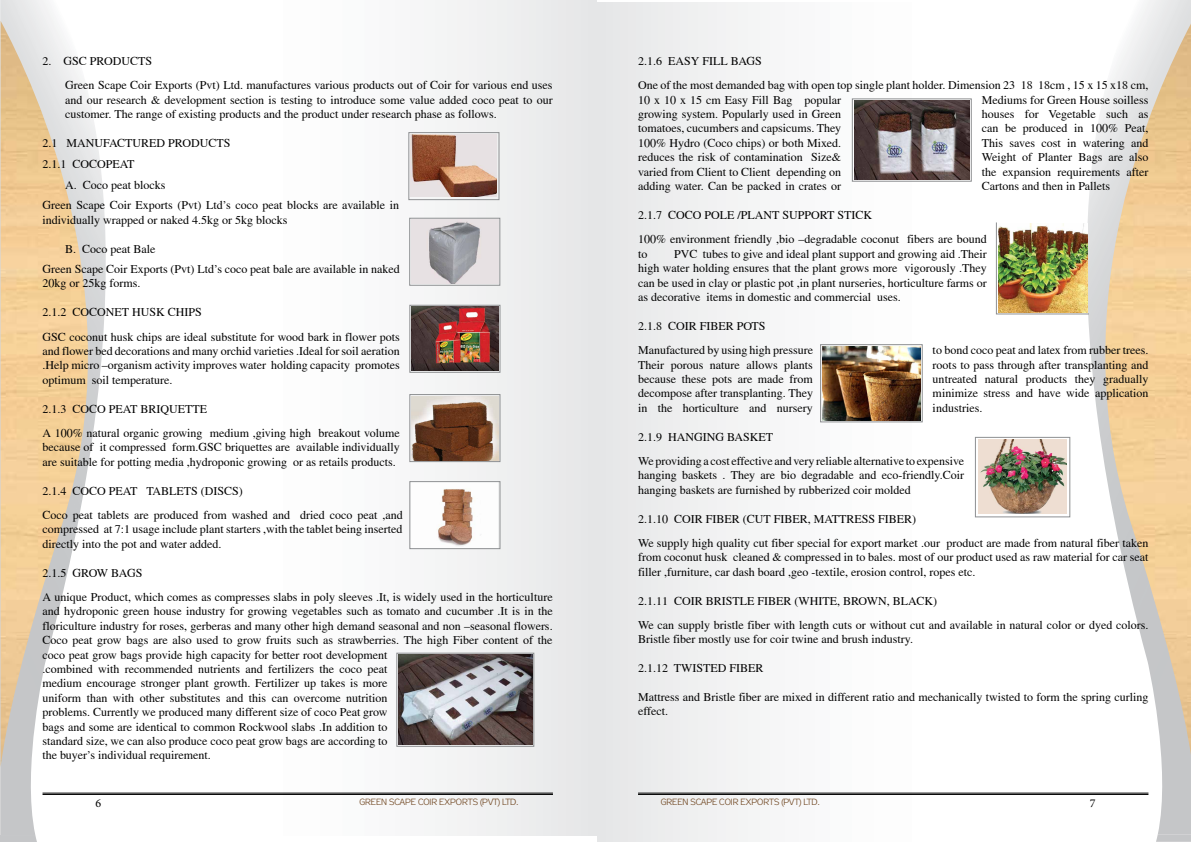
<style>
.page{position:relative;width:1191px;height:842px;background:#fff}
.page>*{position:absolute;margin:0;border:0;box-sizing:border-box;transform-origin:0 0}
.t1{font:12px/14.4px "Times";color:#000}
.t2{font:12px "Minion Pro";color:#000}
.t3{font:9px "Zeppelin 31";color:#754d29}
</style>
<div class="page">
<img style="left:166px;top:0;width:431px;height:835px">
<img style="left:0;top:0;width:37px;height:842px">
<img style="left:1px;top:0;width:106px;height:835px">
<img style="left:1px;top:21px;width:106px;height:746px">
<img style="left:598px;top:3px;width:431px;height:839px">
<img style="left:1029px;top:436px;width:31px;height:82px">
<img style="left:1156px;top:835px;width:35px;height:7px">
<img style="left:1085px;top:0;width:106px;height:835px">
<img style="left:1060px;top:24px;width:131px;height:731px">
<hr style="left:638px;top:794px;width:510px;height:1px;background:#000">
<hr style="left:638px;top:793px;width:510px;height:1px;background:#000">
<hr style="left:43px;top:794px;width:510px;height:1px;background:#000">
<hr style="left:43px;top:793px;width:510px;height:1px;background:#000">
<img style="left:854px;top:101px;width:115px;height:78px">
<img style="left:822px;top:347px;width:98px;height:73px">
<img style="left:978px;top:440px;width:89px;height:74px">
<div style="left:975px;top:437px;width:95px;height:80px;border:1px solid #8e9092"></div>
<div style="left:820px;top:344px;width:102px;height:78px;border:1px solid #8e9092"></div>
<img style="left:996px;top:222px;width:93px;height:92px">
<img style="left:411px;top:135px;width:85px;height:62px">
<img style="left:412px;top:220px;width:86px;height:63px">
<img style="left:412px;top:307px;width:86px;height:63px">
<img style="left:412px;top:396px;width:86px;height:64px">
<img style="left:412px;top:483px;width:86px;height:64px">
<img style="left:399px;top:655px;width:133px;height:89px">
<div style="left:410px;top:305px;width:90px;height:67px;border:1px solid #8e9092"></div>
<div style="left:410px;top:394px;width:90px;height:68px;border:1px solid #8e9092"></div>
<div style="left:410px;top:481px;width:90px;height:68px;border:1px solid #8e9092"></div>
<div style="left:409px;top:218px;width:91px;height:67px;border:1px solid #8e9092"></div>
<div style="left:409px;top:132px;width:90px;height:68px;border:1px solid #8e9092"></div>
<div style="left:397px;top:653px;width:137px;height:93px;border:1px solid #8e9092"></div>
<p class="t1" style="left:65px;top:49px;width:489px;line-height:24.4px;text-indent:-23px">2. GSC PRODUCTS<br>Green Scape Coir Exports (Pvt) Ltd. manufactures various products out of Coir for various end uses</p>
<p class="t1" style="left:65px;top:92px;width:489px">and our research &amp; development section is testing to introduce some value added coco peat to our customer. The range of existing products and the product under research phase as follows.</p>
<p class="t1" style="left:43px;top:132px;width:189px;line-height:21.6px">2.1 MANUFACTURED PRODUCTS<br>2.1.1 COCOPEAT</p>
<p class="t1" style="left:43px;top:175px;width:358px;line-height:20.4px;text-indent:23px">A. Coco peat blocks<br>Green Scape Coir Exports (Pvt) Ltd’s coco peat blocks are available in</p>
<p class="t1" style="left:43px;top:212px;width:246px">individually wrapped or naked 4.5kg or 5kg blocks</p>
<p class="t1" style="left:43px;top:238px;width:359px;line-height:20.4px;text-indent:23px">B. Coco peat Bale<br>Green Scape Coir Exports (Pvt) Ltd’s coco peat bale are available in naked</p>
<p class="t1" style="left:43px;top:276px;width:99px">20kg or 25kg forms.</p>
<p class="t1" style="left:43px;top:300px;width:359px;line-height:24.4px">2.1.2 COCONET HUSK CHIPS<br>GSC coconut husk chips are ideal substitute for wood bark in flower pots</p>
<p class="t1" style="left:43px;top:344px;width:359px;text-align:justify">and flower bed decorations and many orchid varieties .Ideal for soil aeration .Help micro –organism activity improves water holding capacity promotes optimum soil temperature.</p>
<p class="t1" style="left:43px;top:396px;width:359px;line-height:24.4px">2.1.3 COCO PEAT BRIQUETTE<br>A 100% natural organic growing medium ,giving high breakout volume</p>
<p class="t1" style="left:43px;top:440px;width:359px">because of it compressed form.GSC briquettes are available individually are suitable for potting media ,hydroponic growing or as retails products.</p>
<p class="t1" style="left:43px;top:478px;width:362px;line-height:24.4px">2.1.4 COCO PEAT TABLETS (DISCS)<br>Coco peat tablets are produced from washed and dried coco peat ,and</p>
<p class="t1" style="left:43px;top:522px;width:361px">compressed at 7:1 usage include plant starters ,with the tablet being inserted directly into the pot and water added.</p>
<p class="t1" style="left:43px;top:560px;width:511px;line-height:24.4px">2.1.5 GROW BAGS<br>A unique Product, which comes as compresses slabs in poly sleeves .It, is widely used in the horticulture</p>
<p class="t1" style="left:43px;top:604px;width:511px">and hydroponic green house industry for growing vegetables such as tomato and cucumber .It is in the floriculture industry for roses, gerberas and many other high demand seasonal and non –seasonal flowers.<br>Coco peat grow bags are also used to grow fruits such as strawberries. The high Fiber content of the coco peat grow bags provide high capacity for better root development<br>.combined with recommended nutrients and fertilizers the coco peat<br>medium encourage stronger plant growth. Fertilizer up takes is more<br>uniform than with other substitutes and this can overcome nutrition<br>problems. Currently we produced many different size of coco Peat grow<br>bags and some are identical to common Rockwool slabs .In addition to<br>standard size, we can also produce coco peat grow bags are according to<br>the buyer’s individual requirement.</p>
<p class="t1" style="left:638px;top:49px;width:512px;line-height:24.4px">2.1.6 EASY FILL BAGS<br>One of the most demanded bag with open top single plant holder. Dimension 23 ×18 ×18cm , 15 x 15 x18 cm,</p>
<p class="t1" style="left:638px;top:92px;width:205px">10 x 10 x 15 cm Easy Fill Bag popular</p>
<p class="t1" style="left:981px;top:92px;width:168px">Mediums for Green House soilless</p>
<p class="t1" style="left:638px;top:107px;width:205px">growing system. Popularly used in Green</p>
<p class="t1" style="left:981px;top:107px;width:168px">houses for Vegetable such as</p>
<p class="t1" style="left:638px;top:121px;width:205px">tomatoes, cucumbers and capsicums. They</p>
<p class="t1" style="left:981px;top:121px;width:168px">can be produced in 100% Peat,</p>
<p class="t1" style="left:638px;top:136px;width:205px">100% Hydro (Coco chips) or both Mixed.</p>
<p class="t1" style="left:981px;top:136px;width:168px">This saves cost in watering and</p>
<p class="t1" style="left:638px;top:150px;width:205px">reduces the risk of contamination Size&amp;</p>
<p class="t1" style="left:981px;top:150px;width:168px">Weight of Planter Bags are also</p>
<p class="t1" style="left:638px;top:164px;width:205px">varied from Client to Client depending on</p>
<p class="t1" style="left:981px;top:164px;width:168px">the expansion requirements after</p>
<p class="t1" style="left:638px;top:179px;width:205px">adding water. Can be packed in crates or</p>
<p class="t1" style="left:981px;top:179px;width:130px">Cartons and then in Pallets</p>
<p class="t1" style="left:638px;top:203px;width:350px;line-height:24.4px">2.1.7 COCO POLE /PLANT SUPPORT STICK<br>100% environment friendly ,bio –degradable coconut fibers are bound</p>
<p class="t1" style="left:638px;top:246px;width:11px">to</p>
<p class="t1" style="left:638px;top:246px;width:350px;text-align:justify;text-indent:36px">PVC tubes to give and ideal plant support and growing aid .Their high water holding ensures that the plant grows more vigorously .They can be used in clay or plastic pot ,in plant nurseries, horticulture farms or as decorative items in domestic and commercial uses.</p>
<p class="t1" style="left:638px;top:313px;width:176px;line-height:24.4px">2.1.8 COIR FIBER POTS<br>Manufactured by using high pressure</p>
<p class="t1" style="left:932px;top:343px;width:217px">to bond coco peat and latex from rubber trees.</p>
<p class="t1" style="left:638px;top:357px;width:176px">Their porous nature allows plants</p>
<p class="t1" style="left:932px;top:357px;width:217px">roots to pass through after transplanting and</p>
<p class="t1" style="left:638px;top:372px;width:176px">because these pots are made from</p>
<p class="t1" style="left:932px;top:372px;width:217px">untreated natural products they gradually</p>
<p class="t1" style="left:638px;top:386px;width:176px">decompose after transplanting. They</p>
<p class="t1" style="left:932px;top:386px;width:217px">minimize stress and have wide application</p>
<p class="t1" style="left:638px;top:400px;width:176px">in the horticulture and nursery</p>
<p class="t1" style="left:932px;top:400px;width:51px">industries.</p>
<p class="t1" style="left:638px;top:424px;width:328px;line-height:24.4px">2.1.9 HANGING BASKET<br>We providing a cost effective and very reliable alternative to expensive</p>
<p class="t1" style="left:638px;top:468px;width:327px">hanging baskets . They are bio degradable and eco-friendly.Coir hanging baskets are furnished by rubberized coir molded</p>
<p class="t1" style="left:638px;top:506px;width:512px;line-height:24.4px">2.1.10 COIR FIBER (CUT FIBER, MATTRESS FIBER)<br>We supply high quality cut fiber special for export market .our product are made from natural fiber taken</p>
<p class="t1" style="left:638px;top:550px;width:512px">from coconut husk cleaned &amp; compressed in to bales. most of our product used as raw material for car seat filler ,furniture, car dash board ,geo -textile, erosion control, ropes etc.</p>
<p class="t1" style="left:638px;top:588px;width:512px;line-height:24.4px">2.1.11 COIR BRISTLE FIBER (WHITE, BROWN, BLACK)<br>We can supply bristle fiber with length cuts or without cut and available in natural color or dyed colors.</p>
<p class="t1" style="left:638px;top:632px;width:276px">Bristle fiber mostly use for coir twine and brush industry.</p>
<p class="t1" style="left:638px;top:661px;width:127px">2.1.12 TWISTED FIBER</p>
<p class="t1" style="left:638px;top:690px;width:512px">Mattress and Bristle fiber are mixed in different ratio and mechanically twisted to form the spring curling effect.</p>
<p class="t2" style="left:95px;top:795px;width:7px">6</p>
<p class="t3" style="left:359px;top:797px;width:160px">GREEN SCAPE COIR EXPORTS (PVT) LTD.</p>
<p class="t3" style="left:660px;top:797px;width:160px">GREEN SCAPE COIR EXPORTS (PVT) LTD.</p>
<p class="t2" style="left:1089px;top:795px;width:7px">7</p>
</div>
